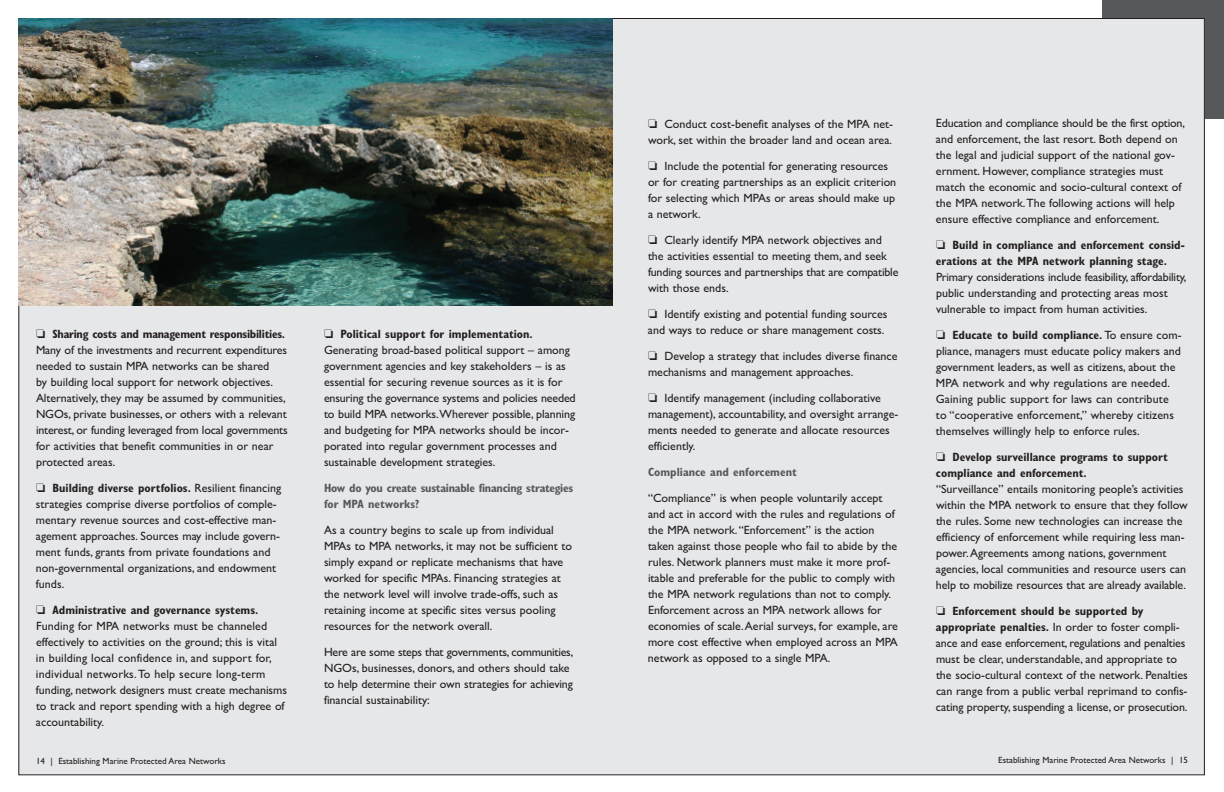
<style>
.page{position:relative;width:1224px;height:792px;background:#fff}
.page>*{position:absolute;margin:0;border:0;box-sizing:border-box;transform-origin:0 0}
.t1{font:12px/16px "Gill Sans";color:#231f20}
.t2{font:700 condensed 12px/16px "Gill Sans";color:#231f20}
.t3{font:700 condensed 12px/16px "Gill Sans";letter-spacing:-.02em;color:#57585a}
.t4{font:700 condensed 12px "Gill Sans";color:#57585a}
.t5{font:9px "Gill Sans";color:#231f20}
.s1{font-weight:700;font-stretch:condensed}
</style>
<div class="page">
<div style="left:1102px;top:0;width:122px;height:119px;background:#57585a"></div>
<div style="left:18px;top:18px;width:1187px;height:756px;background:#e6e7e9"></div>
<img style="left:18px;top:18px;width:594px;height:288px">
<p class="t1" style="left:36px;top:326px;width:253px">❏ <span class="s1">Sharing costs and management responsibilities.<br></span>Many of the investments and recurrent expenditures needed to sustain MPA networks can be shared<br>by building local support for network objectives.<br>Alternatively, they may be assumed by communities, NGOs, private businesses, or others with a relevant interest, or funding leveraged from local governments for activities that benefit communities in or near protected areas.</p>
<p class="t1" style="left:36px;top:480px;width:247px">❏ <span class="s1">Building diverse portfolios.</span> Resilient financing strategies comprise diverse portfolios of comple&shy;mentary revenue sources and cost-effective man&shy;agement approaches. Sources may include govern&shy;ment funds, grants from private foundations and non-governmental organizations, and endowment funds.</p>
<p class="t1" style="left:36px;top:602px;width:253px">❏ <span class="s1">Administrative and governance systems.<br></span>Funding for MPA networks must be channeled effectively to activities on the ground; this is vital in building local confidence in, and support for, individual networks.To help secure long-term funding, network designers must create mechanisms to track and report spending with a high degree of accountability.</p>
<p class="t1" style="left:324px;top:326px;width:253px">❏ <span class="s1">Political support for implementation.<br></span>Generating broad-based political support – among government agencies and key stakeholders – is as essential for securing revenue sources as it is for ensuring the governance systems and policies needed to build MPA networks.Wherever possible, planning and budgeting for MPA networks should be incor&shy;porated into regular government processes and sustainable development strategies.</p>
<p class="t3" style="left:324px;top:481px;width:251px">How do you create sustainable financing strategies for MPA networks?</p>
<p class="t1" style="left:324px;top:522px;width:250px">As a country begins to scale up from individual MPAs to MPA networks, it may not be sufficient to simply expand or replicate mechanisms that have worked for specific MPAs. Financing strategies at the network level will involve trade-offs, such as retaining income at specific sites versus pooling resources for the network overall.</p>
<p class="t1" style="left:324px;top:644px;width:251px">Here are some steps that governments, communities, NGOs, businesses, donors, and others should take to help determine their own strategies for achieving financial sustainability:</p>
<p class="t1" style="left:648px;top:115px;width:246px">❏ Conduct cost-benefit analyses of the MPA net&shy;work, set within the broader land and ocean area.</p>
<p class="t1" style="left:648px;top:157px;width:250px">❏ Include the potential for generating resources or for creating partnerships as an explicit criterion for selecting which MPAs or areas should make up a network.</p>
<p class="t1" style="left:648px;top:231px;width:252px">❏ Clearly identify MPA network objectives and the activities essential to meeting them, and seek funding sources and partnerships that are compatible with those ends.</p>
<p class="t1" style="left:648px;top:305px;width:241px">❏ Identify existing and potential funding sources and ways to reduce or share management costs.</p>
<p class="t1" style="left:648px;top:347px;width:251px">❏ Develop a strategy that includes diverse finance mechanisms and management approaches.</p>
<p class="t1" style="left:648px;top:389px;width:252px">❏ Identify management (including collaborative management), accountability, and oversight arrange&shy;ments needed to generate and allocate resources efficiently.</p>
<p class="t4" style="left:648px;top:467px;width:150px">Compliance and enforcement</p>
<p class="t1" style="left:648px;top:489px;width:251px">“Compliance” is when people voluntarily accept and act in accord with the rules and regulations of the MPA network.“Enforcement” is the action taken against those people who fail to abide by the rules. Network planners must make it more prof&shy;itable and preferable for the public to comply with the MPA network regulations than not to comply.<br>Enforcement across an MPA network allows for economies of scale.Aerial surveys, for example, are more cost effective when employed across an MPA network as opposed to a single MPA.</p>
<p class="t1" style="left:936px;top:115px;width:251px">Education and compliance should be the first option, and enforcement, the last resort. Both depend on the legal and judicial support of the national gov&shy;ernment. However, compliance strategies must match the economic and socio-cultural context of the MPA network.The following actions will help ensure effective compliance and enforcement.</p>
<p class="t2" style="left:936px;top:238px;width:250px">❏ Build in compliance and enforcement consid&shy;erations at the MPA network planning stage.</p>
<p class="t1" style="left:936px;top:269px;width:252px">Primary considerations include feasibility, affordability, public understanding and protecting areas most vulnerable to impact from human activities.</p>
<p class="t1" style="left:936px;top:327px;width:247px">❏ <span class="s1">Educate to build compliance.</span> To ensure com&shy;pliance, managers must educate policy makers and government leaders, as well as citizens, about the MPA network and why regulations are needed.<br>Gaining public support for laws can contribute to “cooperative enforcement,” whereby citizens themselves willingly help to enforce rules.</p>
<p class="t2" style="left:936px;top:450px;width:233px">❏ Develop surveillance programs to support compliance and enforcement.</p>
<p class="t1" style="left:936px;top:481px;width:253px">“Surveillance” entails monitoring people’s activities within the MPA network to ensure that they follow the rules. Some new technologies can increase the efficiency of enforcement while requiring less man&shy;power.Agreements among nations, government agencies, local communities and resource users can help to mobilize resources that are already available.</p>
<p class="t1" style="left:936px;top:603px;width:253px">❏ <span class="s1">Enforcement should be supported by appropriate penalties.</span> In order to foster compli&shy;ance and ease enforcement, regulations and penalties must be clear, understandable, and appropriate to the socio-cultural context of the network. Penalties can range from a public verbal reprimand to confis&shy;cating property, suspending a license, or prosecution.</p>
<p class="t5" style="left:36px;top:756px;width:191px">14 | Establishing Marine Protected Area Networks</p>
<p class="t5" style="left:998px;top:755px;width:191px">Establishing Marine Protected Area Networks | 15</p>
</div>
